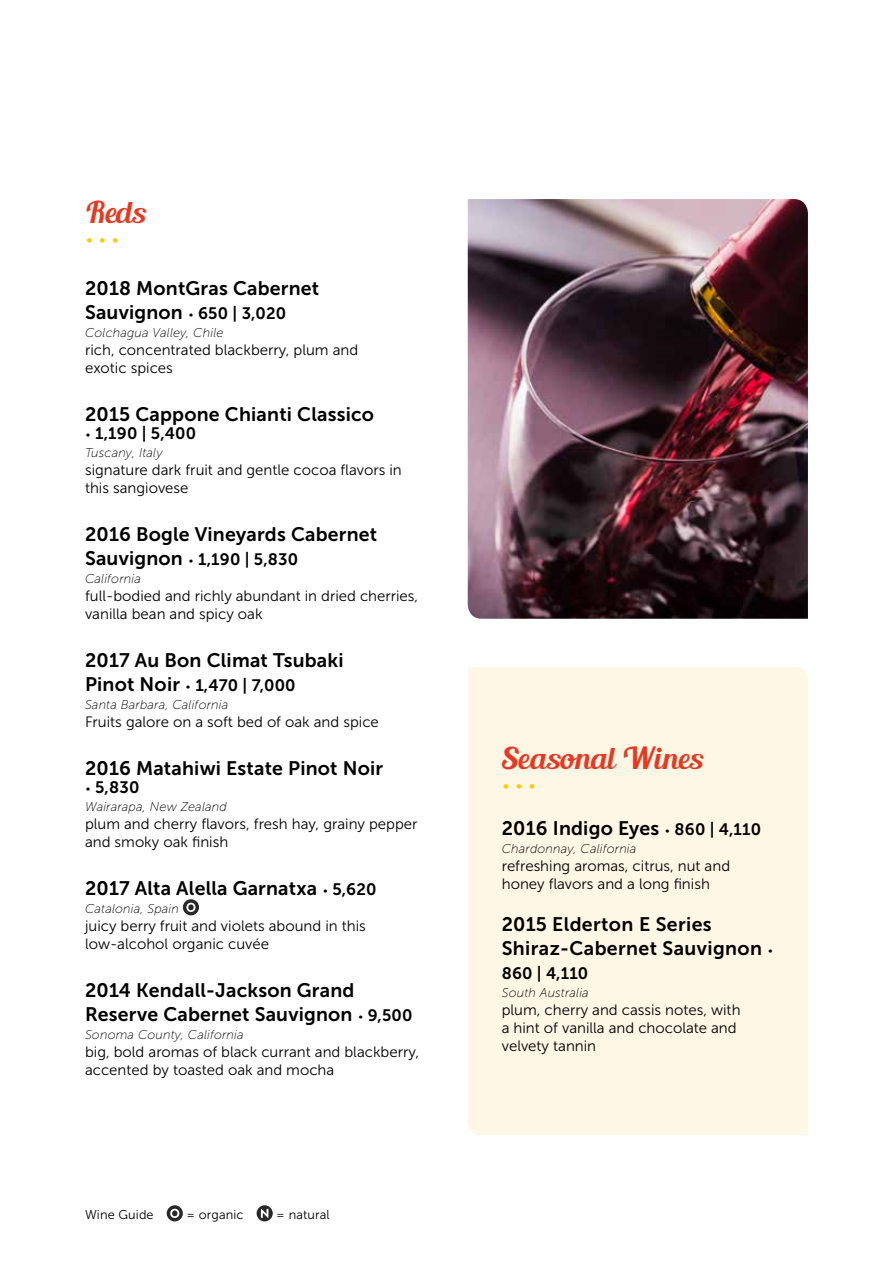
<style>
.page{position:relative;width:893px;height:1263px;background:#fff}
.page>*{position:absolute;margin:0;border:0;box-sizing:border-box;transform-origin:0 0}
.t1{font:30px "Blenda Script";color:#e63922}
.t2{font:19.5px/24px "Museo Sans 700";letter-spacing:.01em;color:#000}
.t3{font:16.5px "Museo Sans 700";letter-spacing:.01em;color:#000}
.t4{font:15px/18px "Museo Sans 300";color:#000}
.t5{font:italic 12.75px "Museo Sans 100";letter-spacing:.01em;color:#000}
.t6{font:12.75px "Museo Sans 300";letter-spacing:.01em;color:#000}
.s1{font-size:16.5px}
.s2{font-size:19.5px}
</style>
<div class="page">
<svg style="left:167px;top:1205px;width:16px;height:16px"></svg>
<svg style="left:170px;top:1209px;width:9px;height:9px"></svg>
<svg style="left:257px;top:1205px;width:16px;height:16px"></svg>
<svg style="left:261px;top:1209px;width:7px;height:9px"></svg>
<svg style="left:183px;top:899px;width:16px;height:16px"></svg>
<svg style="left:186px;top:903px;width:10px;height:9px"></svg>
<img style="left:468px;top:199px;width:340px;height:420px">
<div style="left:468px;top:667px;width:340px;height:468px;background:#fff7e5"></div>
<svg style="left:504px;top:783px;width:4px;height:5px"></svg>
<svg style="left:517px;top:783px;width:4px;height:5px"></svg>
<svg style="left:530px;top:783px;width:4px;height:5px"></svg>
<h1 class="t1" style="left:85px;top:193px;width:62px">Reds</h1>
<h2 class="t2" style="left:85px;top:276px;width:236px">2018 MontGras Cabernet<br>Sauvignon <span class="s1">650 | 3,020</span></h2>
<p class="t5" style="left:85px;top:326px;width:140px">Colchagua Valley, Chile</p>
<p class="t4" style="left:85px;top:341px;width:275px">rich, concentrated blackberry, plum and exotic spices</p>
<h2 class="t2" style="left:85px;top:402px;width:291px">2015 Cappone Chianti Classico</h2>
<p class="t3" style="left:95px;top:424px;width:102px">1,190 | 5,400</p>
<p class="t5" style="left:85px;top:446px;width:79px">Tuscany, Italy</p>
<p class="t4" style="left:85px;top:461px;width:318px">signature dark fruit and gentle cocoa flavors in this sangiovese</p>
<h2 class="t2" style="left:85px;top:522px;width:294px">2016 Bogle Vineyards Cabernet</h2>
<p class="t3" style="left:85px;top:550px;width:215px"><span class="s2">Sauvignon</span> 1,190 | 5,830</p>
<p class="t5" style="left:85px;top:572px;width:57px">California</p>
<p class="t4" style="left:85px;top:587px;width:335px">full-bodied and richly abundant in dried cherries, vanilla bean and spicy oak</p>
<h2 class="t2" style="left:85px;top:648px;width:260px">2017 Au Bon Climat Tsubaki</h2>
<p class="t3" style="left:85px;top:676px;width:212px"><span class="s2">Pinot Noir</span> 1,470 | 7,000</p>
<p class="t5" style="left:85px;top:698px;width:145px">Santa Barbara, California</p>
<p class="t4" style="left:85px;top:713px;width:295px">Fruits galore on a soft bed of oak and spice</p>
<h2 class="t2" style="left:85px;top:756px;width:300px">2016 Matahiwi Estate Pinot Noir</h2>
<p class="t3" style="left:95px;top:778px;width:46px">5,830</p>
<p class="t5" style="left:85px;top:800px;width:143px">Wairarapa, New Zealand</p>
<p class="t4" style="left:85px;top:815px;width:334px">plum and cherry flavors, fresh hay, grainy pepper and smoky oak finish</p>
<h2 class="t2" style="left:85px;top:876px;width:293px">2017 Alta Alella Garnatxa <span class="s1">5,620</span></h2>
<p class="t5" style="left:85px;top:902px;width:95px">Catalonia, Spain</p>
<p class="t4" style="left:85px;top:917px;width:282px">juicy berry fruit and violets abound in this low-alcohol organic cuvée</p>
<h2 class="t2" style="left:85px;top:978px;width:329px">2014 Kendall-Jackson Grand<br>Reserve Cabernet Sauvignon <span class="s1">9,500</span></h2>
<p class="t5" style="left:85px;top:1028px;width:160px">Sonoma County, California</p>
<p class="t4" style="left:85px;top:1043px;width:336px">big, bold aromas of black currant and blackberry, accented by toasted oak and mocha</p>
<p class="t6" style="left:85px;top:1208px;width:70px">Wine Guide</p>
<p class="t6" style="left:186px;top:1208px;width:59px">= organic</p>
<p class="t6" style="left:276px;top:1208px;width:55px">= natural</p>
<h1 class="t1" style="left:502px;top:739px;width:203px">Seasonal Wines</h1>
<h2 class="t2" style="left:502px;top:816px;width:261px">2016 Indigo Eyes <span class="s1">860 | 4,110</span></h2>
<p class="t5" style="left:502px;top:842px;width:136px">Chardonnay, California</p>
<p class="t4" style="left:502px;top:857px;width:230px">refreshing aromas, citrus, nut and honey flavors and a long finish</p>
<h2 class="t2" style="left:502px;top:912px;width:262px">2015 Elderton E Series<br>Shiraz-Cabernet Sauvignon</h2>
<p class="t3" style="left:502px;top:964px;width:88px">860 | 4,110</p>
<p class="t5" style="left:502px;top:986px;width:89px">South Australia</p>
<p class="t4" style="left:502px;top:1001px;width:240px">plum, cherry and cassis notes, with a hint of vanilla and chocolate and velvety tannin</p>
</div>
